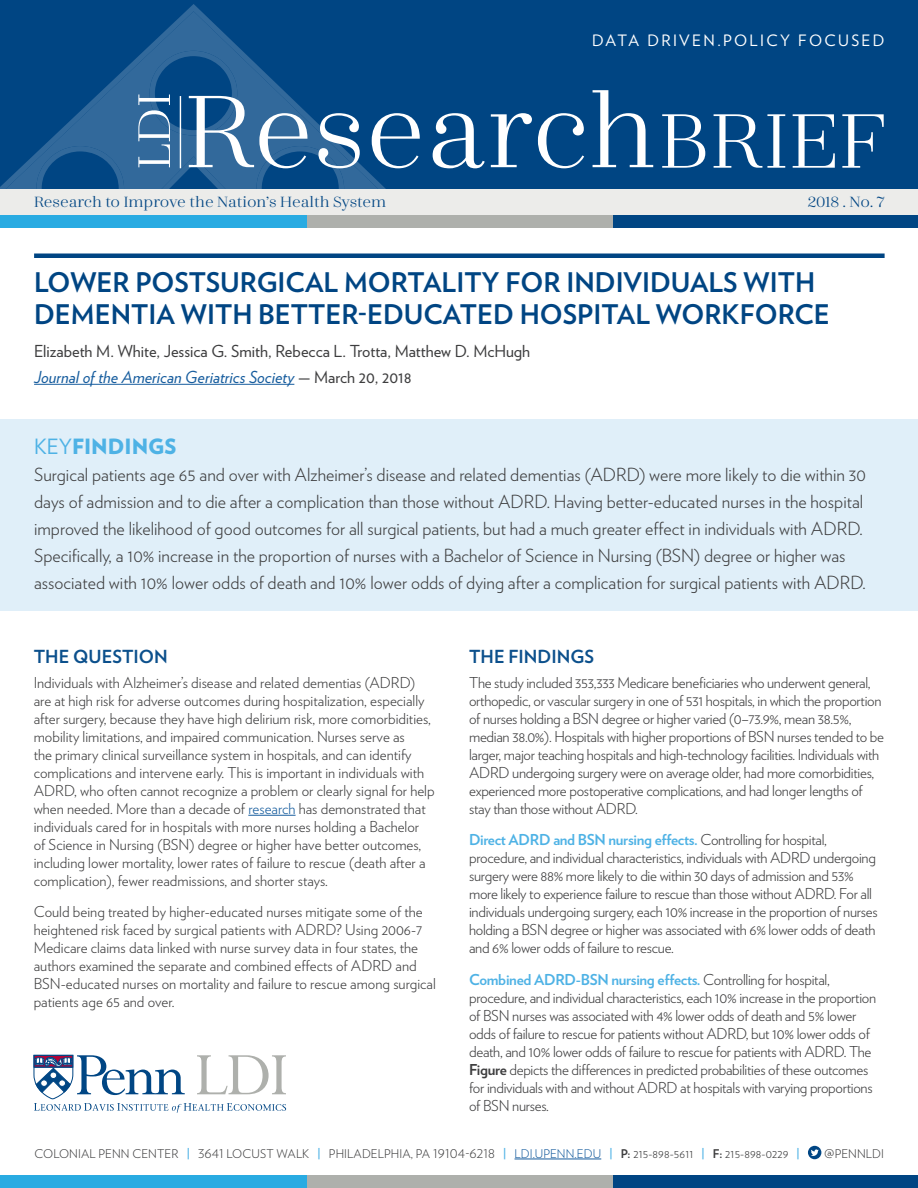
<style>
.page{position:relative;width:918px;height:1188px;background:#fff}
.page>*{position:absolute;margin:0;border:0;box-sizing:border-box;transform-origin:0 0}
.t1{font:114.9px "Zahrah";color:#fff}
.t2{font:86.1px "Zahrah";letter-spacing:.01em;color:#fff}
.t3{font:51px "Zahrah";color:#fff}
.t4{font:700 27px/32.4px "Verlag";color:#004583}
.t5{font:900 21px "Verlag";color:#4eb2e5}
.t6{font:300 18px/27px "Verlag";color:#3e3e3f}
.t7{font:700 18px "Verlag";color:#0c508c}
.t8{font:16.5px "Verlag";color:#3e3e3f}
.t9{font:italic 16.5px "Verlag";color:#175d9e}
.t10{font:16.5px "Zahrah";color:#004583}
.t11{font:15.6px "Verlag";letter-spacing:.15em;color:#fff}
.t12{font:300 15px/18px "Verlag";letter-spacing:-.02em;color:#3e3e3f}
.t13{font:300 15px/18px "Verlag";color:#3e3e3f}
.t14{font:300 12px "Verlag";letter-spacing:.01em;color:#3e3e3f}
.s1{font-style:normal;color:#3e3e3f}
.s2{font-weight:400}
.s3{color:#175d9e}
.s4{font-weight:700;color:#4eb2e5}
.s5{font-weight:700}
</style>
<div class="page">
<hr style="left:248px;top:815px;width:48px;height:1px;background:#175d9e">
<div style="left:0;top:420px;width:918px;height:191px;background:#e0eff9"></div>
<div style="left:0;top:0;width:918px;height:189px;background:#004583"></div>
<svg style="left:0;top:4px;width:402px;height:250px"></svg>
<hr style="left:34px;top:254px;width:851px;height:4px;background:#004583">
<hr style="left:34px;top:384px;width:260px;height:1px;background:#175d9e">
<div style="left:612px;top:215px;width:306px;height:13px;background:#004583"></div>
<div style="left:306px;top:215px;width:306px;height:13px;background:#aeb0ac"></div>
<div style="left:0;top:215px;width:306px;height:13px;background:#29abe2"></div>
<hr style="left:180px;top:96px;width:1px;height:72px;background:#fff">
<div style="left:0;top:189px;width:918px;height:26px;background:#ececea"></div>
<div style="left:612px;top:1175px;width:306px;height:13px;background:#004583"></div>
<div style="left:306px;top:1175px;width:306px;height:13px;background:#aeb0ac"></div>
<div style="left:0;top:1175px;width:306px;height:13px;background:#29abe2"></div>
<hr style="left:515px;top:1159px;width:86px;height:1px;background:#175d9e">
<div style="left:808px;top:1146px;width:13px;height:13px;background:#004684;border-radius:50%"></div>
<svg style="left:811px;top:1149px;width:8px;height:7px"></svg>
<svg style="left:34px;top:1055px;width:252px;height:58px"></svg>
<p class="t11" style="left:592px;top:29px;width:294px">DATA DRIVEN.POLICY FOCUSED</p>
<p class="t3" style="left:125px;top:169px;width:78px;rotate:-90deg">LDI</p>
<p class="t1" style="left:184px;top:67px;width:474px">Research</p>
<p class="t2" style="left:659px;top:93px;width:229px">BRIEF</p>
<p class="t10" style="left:34px;top:192px;width:354px">Research to Improve the Nation’s Health System</p>
<p class="t10" style="left:808px;top:192px;width:78px">2018 . No. 7</p>
<p class="t4" style="left:34px;top:264px;width:797px">LOWER POSTSURGICAL MORTALITY FOR INDIVIDUALS WITH<br>DEMENTIA WITH BETTER-EDUCATED HOSPITAL WORKFORCE</p>
<p class="t8" style="left:34px;top:339px;width:498px">Elizabeth M. White, Jessica G. Smith, Rebecca L. Trotta, Matthew D. McHugh</p>
<p class="t9" style="left:34px;top:364px;width:379px">Journal of the American Geriatrics Society <span class="s1">— March 20, 2018</span></p>
<p class="t5" style="left:34px;top:429px;width:144px"><span class="s2">KEY</span>FINDINGS</p>
<p class="t6" style="left:34px;top:460px;width:833px">Surgical patients age 65 and over with Alzheimer’s disease and related dementias (ADRD) were more likely to die within 30 days of admission and to die after a complication than those without ADRD. Having better-educated nurses in the hospital improved the likelihood of good outcomes for all surgical patients, but had a much greater effect in individuals with ADRD.<br>Specifically, a 10% increase in the proportion of nurses with a Bachelor of Science in Nursing (BSN) degree or higher was associated with 10% lower odds of death and 10% lower odds of dying after a complication for surgical patients with ADRD.</p>
<p class="t7" style="left:34px;top:642px;width:136px">THE QUESTION</p>
<p class="t13" style="left:34px;top:673px;width:402px">Individuals with Alzheimer’s disease and related dementias (ADRD) are at high risk for adverse outcomes during hospitalization, especially after surgery, because they have high delirium risk, more comorbidities, mobility limitations, and impaired communication. Nurses serve as<br>the primary clinical surveillance system in hospitals, and can identify complications and intervene early. This is important in individuals with ADRD, who often cannot recognize a problem or clearly signal for help when needed. More than a decade of <span class="s3">research</span> has demonstrated that individuals cared for in hospitals with more nurses holding a Bachelor<br>of Science in Nursing (BSN) degree or higher have better outcomes, including lower mortality, lower rates of failure to rescue (death after a complication), fewer readmissions, and shorter stays.</p>
<p class="t13" style="left:34px;top:902px;width:404px">Could being treated by higher-educated nurses mitigate some of the heightened risk faced by surgical patients with ADRD? Using 2006-7<br>Medicare claims data linked with nurse survey data in four states, the authors examined the separate and combined effects of ADRD and BSN-educated nurses on mortality and failure to rescue among surgical patients age 65 and over.</p>
<p class="t7" style="left:469px;top:642px;width:126px">THE FINDINGS</p>
<p class="t12" style="left:469px;top:673px;width:417px">The study included 353,333 Medicare beneficiaries who underwent general, orthopedic, or vascular surgery in one of 531 hospitals, in which the proportion of nurses holding a BSN degree or higher varied (0–73.9%, mean 38.5%, median 38.0%). Hospitals with higher proportions of BSN nurses tended to be larger, major teaching hospitals and high-technology facilities. Individuals with ADRD undergoing surgery were on average older, had more comorbidities, experienced more postoperative complications, and had longer lengths of stay than those without ADRD.</p>
<p class="t12" style="left:469px;top:830px;width:410px"><span class="s4">Direct ADRD and BSN nursing effects.</span> Controlling for hospital, procedure, and individual characteristics, individuals with ADRD undergoing surgery were 88% more likely to die within 30 days of admission and 53% more likely to experience failure to rescue than those without ADRD. For all individuals undergoing surgery, each 10% increase in the proportion of nurses holding a BSN degree or higher was associated with 6% lower odds of death and 6% lower odds of failure to rescue.</p>
<p class="t12" style="left:469px;top:970px;width:409px"><span class="s4">Combined ADRD-BSN nursing effects.</span> Controlling for hospital, procedure, and individual characteristics, each 10% increase in the proportion of BSN nurses was associated with 4% lower odds of death and 5% lower odds of failure to rescue for patients without ADRD, but 10% lower odds of death, and 10% lower odds of failure to rescue for patients with ADRD. The <span class="s5">Figure</span> depicts the differences in predicted probabilities of these outcomes for individuals with and without ADRD at hospitals with varying proportions of BSN nurses.</p>
<p class="t14" style="left:35px;top:1145px;width:767px">COLONIAL PENN CENTER <span class="s4">|</span> 3641 LOCUST WALK <span class="s4">|</span> PHILADELPHIA, PA 19104-6218 <span class="s4">|</span> <span class="s3">LDI.UPENN.EDU</span> <span class="s4">|</span> <span class="s5">P:</span> 215-898-5611 <span class="s4">|</span> <span class="s5">F:</span> 215-898-0229 <span class="s4">|</span></p>
<p class="t14" style="left:824px;top:1145px;width:61px">@PENNLDI</p>
</div>
